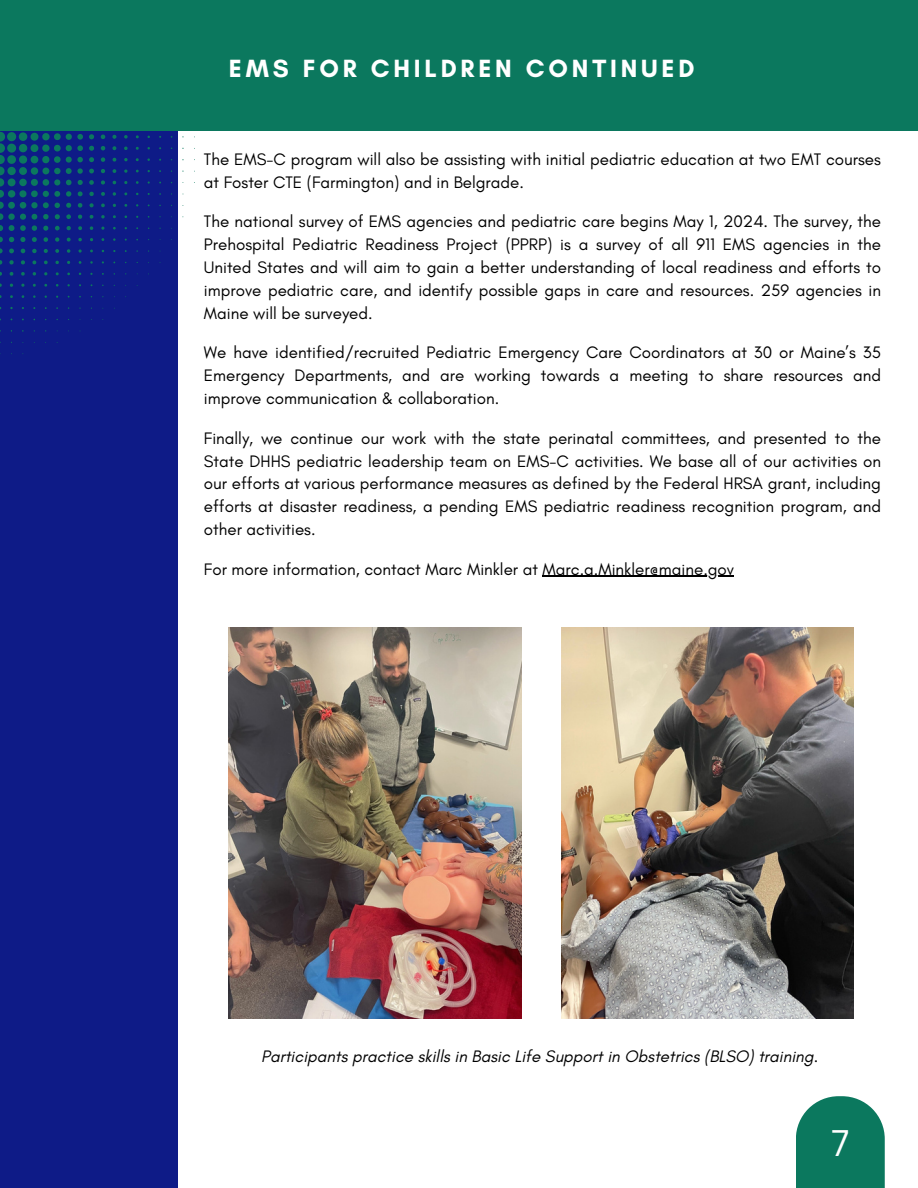
<style>
.page{position:relative;width:918px;height:1188px;background:#fff}
.page>*{position:absolute;margin:0;border:0;box-sizing:border-box;transform-origin:0 0}
.t1{font:36px "Canva Sans";color:#fff}
.t2{font:700 25.35px "Glacial Indifference";letter-spacing:.15em;color:#fff}
.t3{font:16.95px/22.8px "Glacial Indifference";color:#000;text-align:justify}
.t4{font:italic 16.95px "Glacial Indifference";color:#000}
</style>
<div class="page">
<div style="left:0;top:131px;width:178px;height:1057px;background:#0e1b87"></div>
<div style="left:0;top:0;width:918px;height:131px;background:#0b785e"></div>
<svg style="left:66px;top:180px;width:6px;height:5px"></svg>
<svg style="left:0;top:237px;width:3px;height:5px"></svg>
<svg style="left:66px;top:191px;width:5px;height:6px"></svg>
<svg style="left:66px;top:134px;width:17px;height:40px"></svg>
<svg style="left:9px;top:237px;width:5px;height:5px"></svg>
<svg style="left:89px;top:134px;width:5px;height:6px"></svg>
<svg style="left:20px;top:237px;width:6px;height:5px"></svg>
<svg style="left:78px;top:180px;width:5px;height:5px"></svg>
<svg style="left:66px;top:203px;width:5px;height:5px"></svg>
<svg style="left:89px;top:146px;width:5px;height:5px"></svg>
<svg style="left:0;top:248px;width:3px;height:6px"></svg>
<svg style="left:89px;top:157px;width:5px;height:5px"></svg>
<svg style="left:32px;top:237px;width:5px;height:5px"></svg>
<svg style="left:78px;top:191px;width:5px;height:5px"></svg>
<svg style="left:9px;top:249px;width:5px;height:4px"></svg>
<svg style="left:89px;top:168px;width:5px;height:5px"></svg>
<svg style="left:0;top:132px;width:61px;height:99px"></svg>
<svg style="left:66px;top:214px;width:5px;height:5px"></svg>
<svg style="left:20px;top:249px;width:5px;height:4px"></svg>
<svg style="left:89px;top:180px;width:5px;height:5px"></svg>
<svg style="left:44px;top:237px;width:4px;height:5px"></svg>
<svg style="left:101px;top:135px;width:4px;height:4px"></svg>
<svg style="left:78px;top:203px;width:4px;height:5px"></svg>
<svg style="left:101px;top:146px;width:4px;height:5px"></svg>
<svg style="left:101px;top:157px;width:4px;height:5px"></svg>
<svg style="left:89px;top:192px;width:5px;height:4px"></svg>
<svg style="left:32px;top:249px;width:5px;height:4px"></svg>
<svg style="left:67px;top:226px;width:4px;height:4px"></svg>
<svg style="left:9px;top:260px;width:5px;height:5px"></svg>
<svg style="left:101px;top:169px;width:4px;height:4px"></svg>
<svg style="left:78px;top:215px;width:4px;height:4px"></svg>
<svg style="left:55px;top:237px;width:4px;height:5px"></svg>
<svg style="left:21px;top:260px;width:4px;height:4px"></svg>
<svg style="left:44px;top:249px;width:4px;height:4px"></svg>
<svg style="left:101px;top:180px;width:4px;height:5px"></svg>
<svg style="left:89px;top:203px;width:5px;height:4px"></svg>
<svg style="left:112px;top:135px;width:4px;height:4px"></svg>
<svg style="left:112px;top:146px;width:5px;height:4px"></svg>
<svg style="left:78px;top:226px;width:4px;height:4px"></svg>
<svg style="left:101px;top:192px;width:4px;height:4px"></svg>
<svg style="left:32px;top:260px;width:4px;height:4px"></svg>
<svg style="left:67px;top:238px;width:4px;height:4px"></svg>
<svg style="left:113px;top:158px;width:3px;height:4px"></svg>
<svg style="left:113px;top:169px;width:3px;height:4px"></svg>
<svg style="left:90px;top:215px;width:3px;height:4px"></svg>
<svg style="left:55px;top:249px;width:4px;height:4px"></svg>
<svg style="left:10px;top:272px;width:3px;height:4px"></svg>
<svg style="left:44px;top:261px;width:4px;height:3px"></svg>
<svg style="left:101px;top:204px;width:4px;height:3px"></svg>
<svg style="left:21px;top:272px;width:4px;height:4px"></svg>
<svg style="left:90px;top:226px;width:3px;height:4px"></svg>
<svg style="left:67px;top:249px;width:3px;height:4px"></svg>
<svg style="left:124px;top:135px;width:4px;height:4px"></svg>
<svg style="left:78px;top:238px;width:4px;height:3px"></svg>
<svg style="left:33px;top:272px;width:3px;height:4px"></svg>
<svg style="left:113px;top:192px;width:3px;height:4px"></svg>
<svg style="left:124px;top:147px;width:4px;height:3px"></svg>
<svg style="left:101px;top:215px;width:4px;height:4px"></svg>
<svg style="left:55px;top:261px;width:4px;height:3px"></svg>
<svg style="left:124px;top:158px;width:4px;height:3px"></svg>
<svg style="left:44px;top:272px;width:4px;height:4px"></svg>
<svg style="left:78px;top:249px;width:4px;height:4px"></svg>
<div style="left:796px;top:1096px;width:89px;height:92px;background:#0b785e"></div>
<img style="left:229px;top:628px;width:292px;height:390px">
<img style="left:561px;top:628px;width:293px;height:390px">
<hr style="left:543px;top:576px;width:191px;height:1px;background:#000">
<h2 class="t2" style="left:229px;top:52px;width:467px">EMS FOR CHILDREN CONTINUED</h2>
<p class="t3" style="left:204px;top:148px;width:679px">The EMS-C program will also be assisting with initial pediatric education at two EMT courses at Foster CTE (Farmington) and in Belgrade.</p>
<p class="t3" style="left:204px;top:210px;width:679px">The national survey of EMS agencies and pediatric care begins May 1, 2024. The survey, the Prehospital Pediatric Readiness Project (PPRP) is a survey of all 911 EMS agencies in the United States and will aim to gain a better understanding of local readiness and efforts to improve pediatric care, and identify possible gaps in care and resources. 259 agencies in Maine will be surveyed.</p>
<p class="t3" style="left:204px;top:341px;width:679px">We have identified/recruited Pediatric Emergency Care Coordinators at 30 or Maine’s 35<br>Emergency Departments, and are working towards a meeting to share resources and improve communication &amp; collaboration.</p>
<p class="t3" style="left:204px;top:426px;width:679px">Finally, we continue our work with the state perinatal committees, and presented to the State DHHS pediatric leadership team on EMS-C activities. We base all of our activities on our efforts at various performance measures as defined by the Federal HRSA grant, including efforts at disaster readiness, a pending EMS pediatric readiness recognition program, and other activities.</p>
<p class="t3" style="left:204px;top:557px;width:532px">For more information, contact Marc Minkler at Marc.a.Minkler@maine.gov</p>
<p class="t4" style="left:261px;top:1046px;width:559px">Participants practice skills in Basic Life Support in Obstetrics (BLSO) training.</p>
<h1 class="t1" style="left:831px;top:1118px;width:19px">7</h1>
</div>
